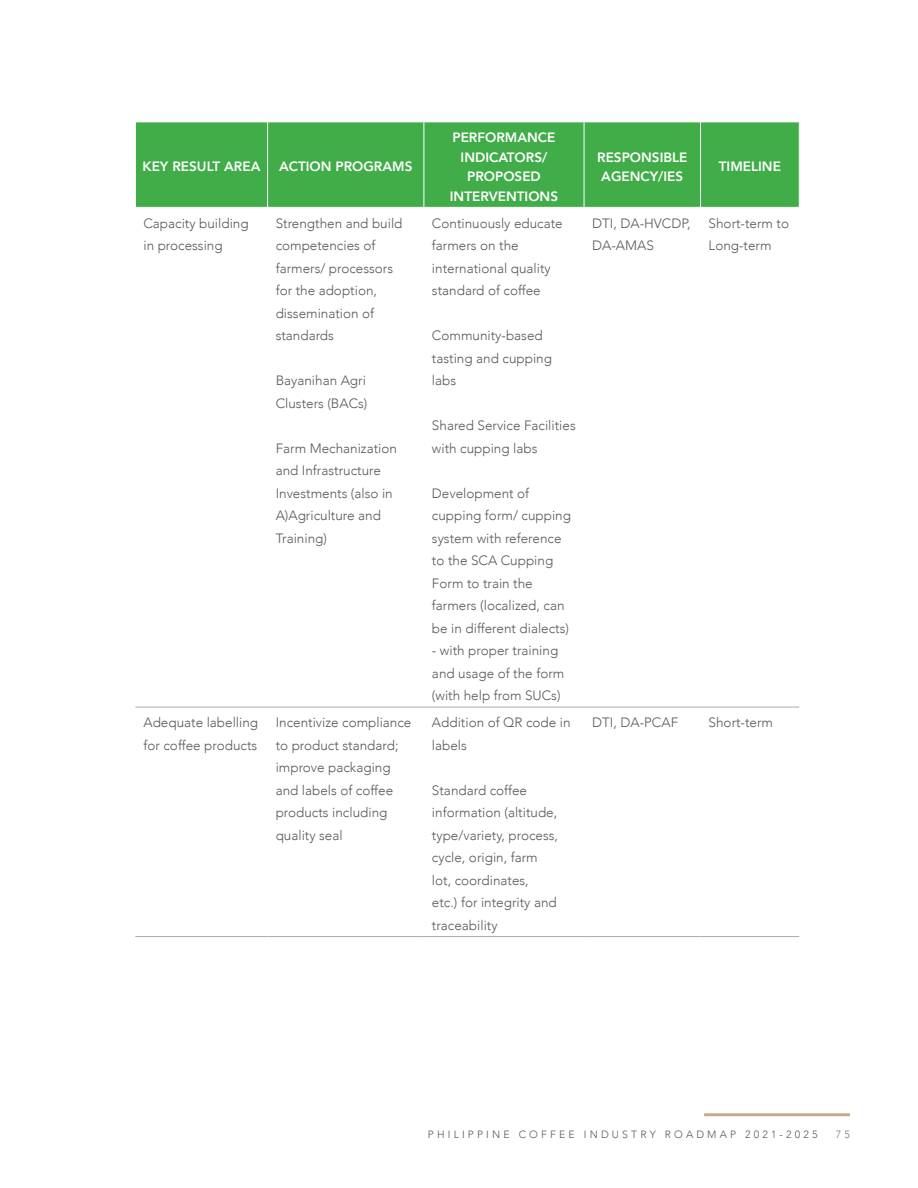
<style>
.page{position:relative;width:918px;height:1188px;background:#fff}
.page>*{position:absolute;margin:0;border:0;box-sizing:border-box;transform-origin:0 0}
.t1{font:300 13.5px/22.5px "Avenir";color:#58595b}
.t2{font:800 13.5px/19.5px "Avenir";color:#fff;text-align:center}
.t3{font:300 10.5px "Avenir";letter-spacing:.3em;color:#58595b}
.t4{font:300 10.5px "Avenir";color:#797a7d}
</style>
<div class="page">
<hr style="left:704px;top:1113px;width:146px;height:3px;background:#c7ab88">
<div style="left:136px;top:123px;width:663px;height:84px;background:#41ad49"></div>
<hr style="left:267px;top:122px;width:1px;height:85px;background:#fff">
<hr style="left:424px;top:122px;width:1px;height:85px;background:#fff">
<hr style="left:584px;top:122px;width:1px;height:85px;background:#fff">
<hr style="left:700px;top:122px;width:1px;height:85px;background:#fff">
<hr style="left:135px;top:707px;width:133px;height:1px;background:#ababab">
<hr style="left:268px;top:707px;width:156px;height:1px;background:#ababab">
<hr style="left:424px;top:707px;width:160px;height:1px;background:#ababab">
<hr style="left:584px;top:707px;width:117px;height:1px;background:#ababab">
<hr style="left:701px;top:707px;width:98px;height:1px;background:#ababab">
<hr style="left:135px;top:936px;width:133px;height:1px;background:#ababab">
<hr style="left:268px;top:936px;width:156px;height:1px;background:#ababab">
<hr style="left:424px;top:936px;width:160px;height:1px;background:#ababab">
<hr style="left:584px;top:936px;width:117px;height:1px;background:#ababab">
<hr style="left:701px;top:936px;width:98px;height:1px;background:#ababab">
<p class="t2" style="left:142px;top:157px;width:120px">KEY RESULT AREA</p>
<p class="t2" style="left:279px;top:157px;width:135px">ACTION PROGRAMS</p>
<p class="t1" style="left:143px;top:212px;width:107px">Capacity building in processing</p>
<p class="t1" style="left:276px;top:212px;width:128px">Strengthen and build competencies of farmers/ processors for the adoption, dissemination of standards</p>
<p class="t1" style="left:276px;top:369px;width:93px">Bayanihan Agri<br>Clusters (BACs)</p>
<p class="t1" style="left:276px;top:437px;width:123px">Farm Mechanization and Infrastructure<br>Investments (also in<br>A)Agriculture and<br>Training)</p>
<p class="t2" style="left:450px;top:128px;width:110px">PERFORMANCE<br>INDICATORS/<br>PROPOSED<br>INTERVENTIONS</p>
<p class="t1" style="left:432px;top:212px;width:132px">Continuously educate farmers on the international quality standard of coffee</p>
<p class="t1" style="left:432px;top:324px;width:122px">Community-based tasting and cupping labs</p>
<p class="t1" style="left:432px;top:414px;width:145px">Shared Service Facilities with cupping labs</p>
<p class="t1" style="left:432px;top:482px;width:141px">Development of cupping form/ cupping system with reference to the SCA Cupping<br>Form to train the farmers (localized, can be in different dialects)</p>
<p class="t1" style="left:432px;top:639px;width:134px">- with proper training and usage of the form (with help from SUCs)</p>
<p class="t1" style="left:143px;top:712px;width:116px">Adequate labelling for coffee products</p>
<p class="t1" style="left:276px;top:712px;width:137px">Incentivize compliance to product standard; improve packaging and labels of coffee products including quality seal</p>
<p class="t1" style="left:432px;top:712px;width:140px">Addition of QR code in labels</p>
<p class="t1" style="left:432px;top:779px;width:128px">Standard coffee information (altitude, type/variety, process, cycle, origin, farm lot, coordinates,<br>etc.) for integrity and traceability</p>
<p class="t2" style="left:597px;top:147px;width:92px">RESPONSIBLE<br>AGENCY/IES</p>
<p class="t2" style="left:719px;top:157px;width:64px">TIMELINE</p>
<p class="t1" style="left:592px;top:212px;width:100px">DTI, DA-HVCDP,<br>DA-AMAS</p>
<p class="t1" style="left:709px;top:212px;width:82px">Short-term to<br>Long-term</p>
<p class="t1" style="left:592px;top:712px;width:88px">DTI, DA-PCAF</p>
<p class="t1" style="left:709px;top:712px;width:66px">Short-term</p>
<p class="t3" style="left:428px;top:1128px;width:391px">PHILIPPINE COFFEE INDUSTRY ROADMAP 2021-2025</p>
<p class="t4" style="left:836px;top:1128px;width:16px">7 5</p>
</div>
